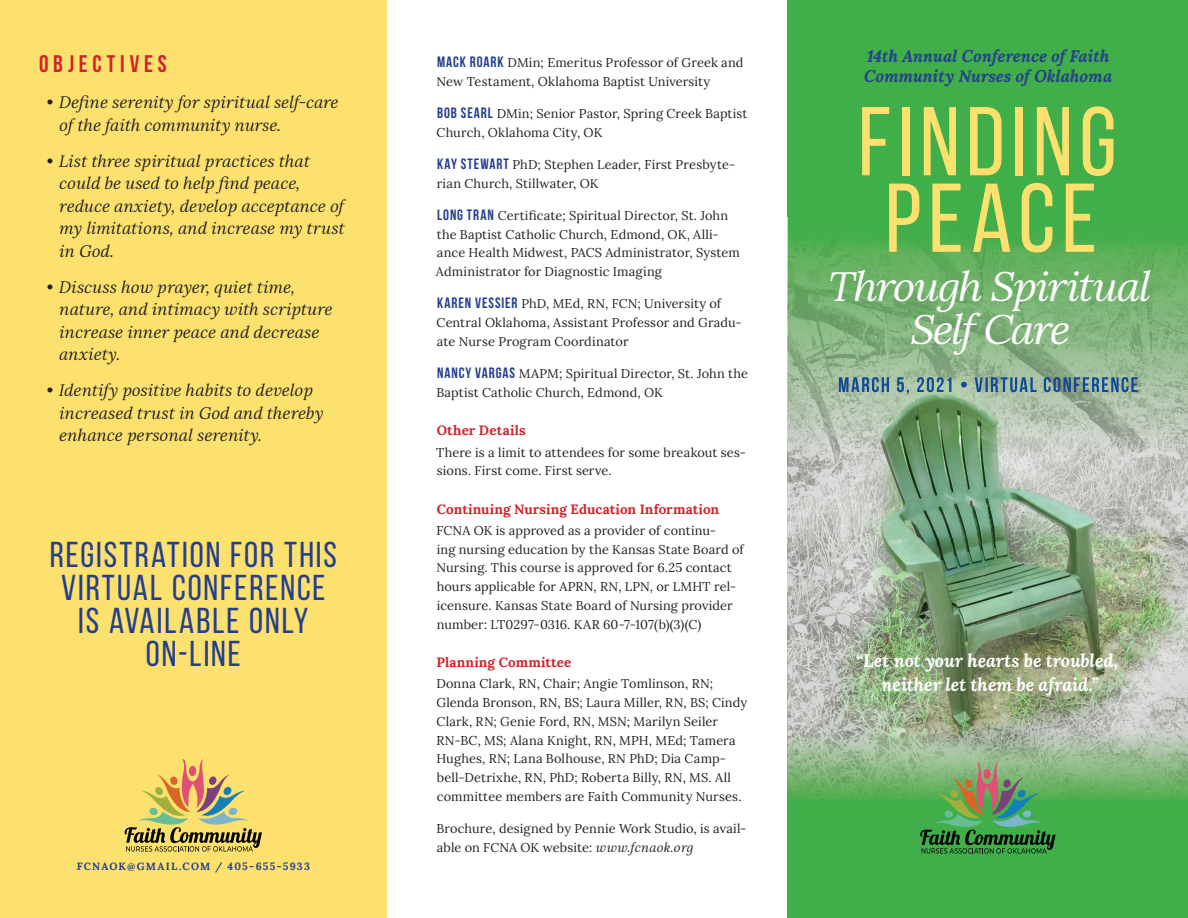
<style>
.page{position:relative;width:1188px;height:918px;background:#fff}
.page>*{position:absolute;margin:0;border:0;box-sizing:border-box;transform-origin:0 0}
.t1{font:97.5px/76.5px "Bebas Neue";letter-spacing:.065em;color:#fce16f}
.t2{font:italic 40.5px/43.5px "Lora";color:#fff;text-align:center;scale:1.05 1}
.t3{font:36px/33px "Bebas Neue";letter-spacing:.055em;color:#253f8e;text-align:center}
.t4{font:700 24px "Bebas Neue";letter-spacing:.205em;color:#d1232a}
.t5{font:italic 700 18px/24px "Lora";letter-spacing:-.005em;color:#fff;text-align:center}
.t6{font:italic 16.5px/22.5px "Lora";letter-spacing:-.005em;color:#231f20}
.t7{font:italic 700 16.5px/19.5px "Lora";color:#253f8e}
.t8{font:700 13.5px "Lora";letter-spacing:.01em;color:#d1232a}
.t9{font:12.75px/18.8px "Lora";letter-spacing:.01em;color:#231f20}
.t10{font:700 10.5px "Lora";letter-spacing:.115em;color:#253f8e}
.s1{font-style:normal}
.s2{font-family:"Bebas Neue";font-weight:700;font-size:15px;color:#253f8e}
.s3{font-style:italic}
</style>
<div class="page">
<div style="left:788px;top:0;width:400px;height:918px;background:#40ae49"></div>
<img style="left:788px;top:241px;width:400px;height:297px">
<img style="left:788px;top:538px;width:200px;height:122px">
<img style="left:988px;top:538px;width:200px;height:122px">
<div style="left:0;top:0;width:387px;height:918px;background:#fce16f"></div>
<img style="left:788px;top:660px;width:400px;height:140px">
<svg style="left:920px;top:762px;width:136px;height:92px"></svg>
<svg style="left:125px;top:759px;width:137px;height:93px"></svg>
<img style="left:839px;top:377px;width:299px;height:17px">
<h3 class="t4" style="left:39px;top:51px;width:129px">OBJECTIVES</h3>
<p class="t6" style="left:59px;top:91px;width:283px;text-indent:-12px"><span class="s1">•</span> Define serenity for spiritual self-care of the faith community nurse.</p>
<p class="t6" style="left:59px;top:149px;width:289px;text-indent:-12px"><span class="s1">•</span> List three spiritual practices that could be used to help find peace, reduce anxiety, develop acceptance of my limitations, and increase my trust in God.</p>
<p class="t6" style="left:59px;top:275px;width:277px;text-indent:-12px"><span class="s1">•</span> Discuss how prayer, quiet time, nature, and intimacy with scripture increase inner peace and decrease anxiety.</p>
<p class="t6" style="left:59px;top:379px;width:266px;text-indent:-12px"><span class="s1">•</span> Identify positive habits to develop increased trust in God and thereby enhance personal serenity.</p>
<h3 class="t3" style="left:50px;top:537px;width:289px">REGISTRATION FOR THIS<br>VIRTUAL CONFERENCE<br>IS AVAILABLE ONLY<br>ON-LINE</h3>
<p class="t10" style="left:77px;top:857px;width:235px">FCNAOK@GMAIL.COM / 405-655-5933</p>
<p class="t9" style="left:436px;top:52px;width:309px"><span class="s2">MACK ROARK</span> DMin; Emeritus Professor of Greek and<br>New Testament, Oklahoma Baptist University</p>
<p class="t9" style="left:437px;top:103px;width:312px"><span class="s2">BOB SEARL</span> DMin; Senior Pastor, Spring Creek Baptist<br>Church, Oklahoma City, OK</p>
<p class="t9" style="left:437px;top:154px;width:300px"><span class="s2">KAY STEWART</span> PhD; Stephen Leader, First Presbyte&shy;rian Church, Stillwater, OK</p>
<p class="t9" style="left:436px;top:205px;width:306px"><span class="s2">LONG TRAN</span> Certificate; Spiritual Director, St. John the Baptist Catholic Church, Edmond, OK, Alli&shy;ance Health Midwest, PACS Administrator, System Administrator for Diagnostic Imaging</p>
<p class="t9" style="left:437px;top:294px;width:307px"><span class="s2">KAREN VESSIER</span> PhD, MEd, RN, FCN; University of<br>Central Oklahoma, Assistant Professor and Gradu&shy;ate Nurse Program Coordinator</p>
<p class="t9" style="left:436px;top:363px;width:313px"><span class="s2">NANCY VARGAS</span> MAPM; Spiritual Director, St. John the<br>Baptist Catholic Church, Edmond, OK</p>
<p class="t8" style="left:437px;top:419px;width:90px">Other Details</p>
<p class="t9" style="left:436px;top:442px;width:311px">There is a limit to attendees for some breakout ses&shy;sions. First come. First serve.</p>
<p class="t8" style="left:437px;top:497px;width:284px">Continuing Nursing Education Information</p>
<p class="t9" style="left:436px;top:520px;width:309px">FCNA OK is approved as a provider of continu-<br>ing nursing education by the Kansas State Board of Nursing. This course is approved for 6.25 contact hours applicable for APRN, RN, LPN, or LMHT rel&shy;icensure. Kansas State Board of Nursing provider number: LT0297-0316. KAR 60-7-107(b)(3)(C)</p>
<p class="t8" style="left:436px;top:651px;width:137px">Planning Committee</p>
<p class="t9" style="left:436px;top:674px;width:312px">Donna Clark, RN, Chair; Angie Tomlinson, RN; Glenda Bronson, RN, BS; Laura Miller, RN, BS; Cindy Clark, RN; Genie Ford, RN, MSN; Marilyn Seiler RN-BC, MS; Alana Knight, RN, MPH, MEd; Tamera Hughes, RN; Lana Bolhouse, RN PhD; Dia Camp&shy;bell-Detrixhe, RN, PhD; Roberta Billy, RN, MS. All committee members are Faith Community Nurses.</p>
<p class="t9" style="left:436px;top:818px;width:312px">Brochure, designed by Pennie Work Studio, is avail&shy;able on FCNA OK website: <span class="s3">www.fcnaok.org</span></p>
<p class="t7" style="left:863px;top:46px;width:253px">14th Annual Conference of Faith<br>Community Nurses of Oklahoma</p>
<h1 class="t1" style="left:858px;top:103px;width:260px">FINDING<br>PEACE</h1>
<h2 class="t2" style="left:827px;top:264px;width:316px">Through Spiritual<br>Self Care</h2>
<h3 class="t5" style="left:856px;top:648px;width:264px">“Let not your hearts be troubled, neither let them be afraid.”</h3>
</div>
